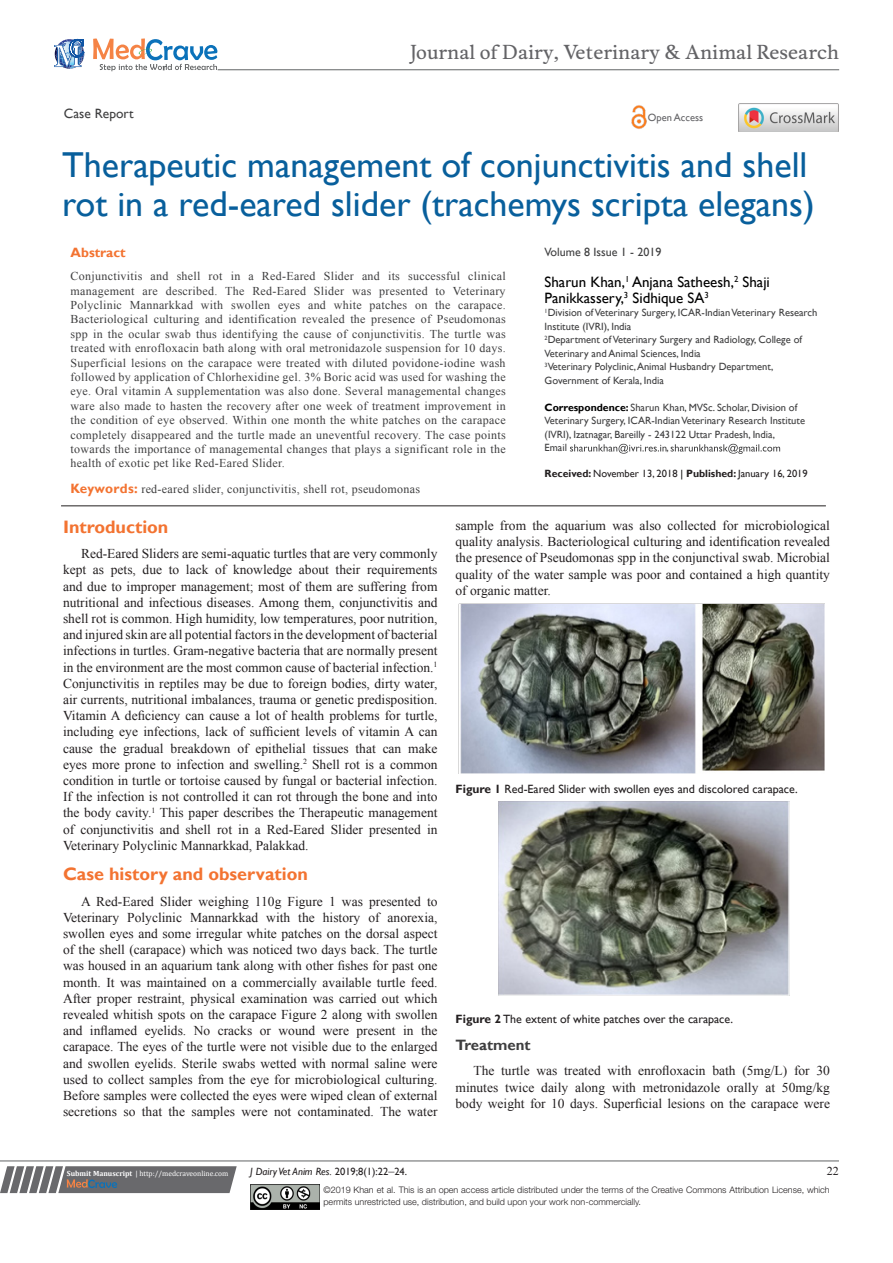
<style>
.page{position:relative;width:893px;height:1263px;background:#fff}
.page>*{position:absolute;margin:0;border:0;box-sizing:border-box;transform-origin:0 0}
.t1{font:36px/39px "Gill Sans";color:#085f9c}
.t2{font:18.6px "Musee";color:#636366}
.List_Paragraph{font:700 18px "Gill Sans";color:#f37331}
.t3{font:15px/16.2px "Gill Sans";color:#000}
.t4{font:700 15px "Gill Sans";color:#3e3e3f}
.t5{font:13.5px/16.2px "Times New Roman";color:#231f20;text-align:justify}
.t6{font:13.5px "Gill Sans";color:#3e3e3f}
.t7{font:700 13.5px "Gill Sans";color:#f37331}
.t8{font:12px/14.4px "Times New Roman";letter-spacing:.025em;color:#3e3e3f;text-align:justify}
.t9{font:12px "Gill Sans";color:#231f20}
.t10{font:12px "Gill Sans";color:#3e3e3f}
.t11{font:12px "Times New Roman";color:#231f20}
.t12{font:10.5px/13.5px "Gill Sans";color:#3e3e3f}
.t13{font:10.5px "Gill Sans";color:#231f20}
.t14{font:italic 10.5px "Gill Sans";color:#231f20}
.t15{font:10.5px "Gill Sans";color:#636366}
.t16{font:300 9px/12px "Helvetica Neue LT Std";color:#231f20}
.t17{font:7.5px "Cambria";color:#fff}
.s1{font-weight:700;color:#000}
.s2{font-weight:700}
.s3{color:#000}
.s4{font-family:"Gill Sans";font-weight:700;font-size:13.5px;color:#f37331}
.s5{font-style:normal}
.s6{font-family:"Times New Roman";font-style:normal;font-size:12px}
</style>
<div class="page">
<svg style="left:0;top:1166px;width:237px;height:27px;background:#78787a"></svg>
<hr style="left:0;top:1161px;width:839px;height:1px;background:#626465">
<hr style="left:61px;top:505px;width:765px;height:1px;background:#231f20">
<img style="left:250px;top:1185px;width:69px;height:24px">
<svg style="left:570px;top:444px;width:210px;height:10px"></svg>
<svg style="left:54px;top:39px;width:30px;height:30px"></svg>
<svg style="left:93px;top:38px;width:124px;height:33px"></svg>
<hr style="left:218px;top:70px;width:621px;height:1px;background:#626465">
<img style="left:631px;top:105px;width:16px;height:24px">
<img style="left:739px;top:104px;width:99px;height:28px">
<img style="left:458px;top:604px;width:367px;height:170px">
<img style="left:498px;top:801px;width:292px;height:195px">
<p class="t2" style="left:410px;top:41px;width:431px">Journal of Dairy, Veterinary &amp; Animal Research</p>
<p class="t6" style="left:64px;top:105px;width:71px">Case Report</p>
<p class="t15" style="left:648px;top:112px;width:57px">Open Access</p>
<p class="t1" style="left:62px;top:146px;width:754px">Therapeutic management of conjunctivitis and shell rot in a red-eared slider (trachemys scripta elegans)</p>
<p class="t10" style="left:545px;top:245px;width:118px">Volume 8 Issue 1 - 2019</p>
<p class="t3" style="left:545px;top:274px;width:227px">Sharun Khan,<sup>1</sup> Anjana Satheesh,<sup>2</sup> Shaji<br>Panikkassery,<sup>3</sup> Sidhique SA<sup>3</sup></p>
<p class="t12" style="left:545px;top:306px;width:274px"><sup>1</sup>Division of Veterinary Surgery, ICAR-Indian Veterinary Research<br>Institute (IVRI), India</p>
<p class="t12" style="left:545px;top:333px;width:259px"><sup>2</sup>Department of Veterinary Surgery and Radiology, College of<br>Veterinary and Animal Sciences, India</p>
<p class="t12" style="left:545px;top:360px;width:230px"><sup>3</sup>Veterinary Polyclinic, Animal Husbandry Department,<br>Government of Kerala, India</p>
<p class="t12" style="left:545px;top:401px;width:262px"><span class="s1">Correspondence:</span> Sharun Khan, MVSc. Scholar, Division of<br>Veterinary Surgery, ICAR-Indian Veterinary Research Institute (IVRI), Izatnagar, Bareilly - 243122 Uttar Pradesh, India,</p>
<p class="t12" style="left:545px;top:441px;width:24px">Email</p>
<p class="t12" style="left:666px;top:441px;width:4px">,</p>
<p class="t13" style="left:545px;top:467px;width:265px"><span class="s2">Received:</span> November 13, 2018 <span class="s3">|</span> <span class="s2">Published:</span> January 16, 2019</p>
<p class="t7" style="left:71px;top:244px;width:57px">Abstract</p>
<p class="t8" style="left:71px;top:269px;width:437px">Conjunctivitis and shell rot in a Red-Eared Slider and its successful clinical management are described. The Red-Eared Slider was presented to Veterinary Polyclinic Mannarkkad with swollen eyes and white patches on the carapace.<br>Bacteriological culturing and identification revealed the presence of Pseudomonas spp in the ocular swab thus identifying the cause of conjunctivitis. The turtle was treated with enrofloxacin bath along with oral metronidazole suspension for 10 days.<br>Superficial lesions on the carapace were treated with diluted povidone-iodine wash followed by application of Chlorhexidine gel. 3% Boric acid was used for washing the eye. Oral vitamin A supplementation was also done. Several managemental changes ware also made to hasten the recovery after one week of treatment improvement in the condition of eye observed. Within one month the white patches on the carapace completely disappeared and the turtle made an uneventful recovery. The case points towards the importance of managemental changes that plays a significant role in the health of exotic pet like Red-Eared Slider.</p>
<p class="t8" style="left:71px;top:481px;width:351px"><span class="s4">Keywords:</span> red-eared slider, conjunctivitis, shell rot, pseudomonas</p>
<p class="List_Paragraph" style="left:63px;top:516px;width:107px">Introduction</p>
<p class="t5" style="left:63px;top:545px;width:376px;text-indent:18px">Red-Eared Sliders are semi-aquatic turtles that are very commonly kept as pets, due to lack of knowledge about their requirements and due to improper management; most of them are suffering from nutritional and infectious diseases. Among them, conjunctivitis and shell rot is common. High humidity, low temperatures, poor nutrition, and injured skin are all potential factors in the development of bacterial infections in turtles. Gram-negative bacteria that are normally present in the environment are the most common cause of bacterial infection.<sup>1<br></sup>Conjunctivitis in reptiles may be due to foreign bodies, dirty water, air currents, nutritional imbalances, trauma or genetic predisposition.<br>Vitamin A deficiency can cause a lot of health problems for turtle, including eye infections, lack of sufficient levels of vitamin A can cause the gradual breakdown of epithelial tissues that can make eyes more prone to infection and swelling.<sup>2</sup> Shell rot is a common condition in turtle or tortoise caused by fungal or bacterial infection.<br>If the infection is not controlled it can rot through the bone and into the body cavity.<sup>1</sup> This paper describes the Therapeutic management of conjunctivitis and shell rot in a Red-Eared Slider presented in Veterinary Polyclinic Mannarkkad, Palakkad.</p>
<p class="List_Paragraph" style="left:63px;top:863px;width:246px">Case history and observation</p>
<p class="t5" style="left:63px;top:893px;width:376px;text-indent:18px">A Red-Eared Slider weighing 110g Figure 1 was presented to Veterinary Polyclinic Mannarkkad with the history of anorexia, swollen eyes and some irregular white patches on the dorsal aspect of the shell (carapace) which was noticed two days back. The turtle was housed in an aquarium tank along with other fishes for past one month. It was maintained on a commercially available turtle feed.<br>After proper restraint, physical examination was carried out which revealed whitish spots on the carapace Figure 2 along with swollen and inflamed eyelids. No cracks or wound were present in the carapace. The eyes of the turtle were not visible due to the enlarged and swollen eyelids. Sterile swabs wetted with normal saline were used to collect samples from the eye for microbiological culturing.<br>Before samples were collected the eyes were wiped clean of external secretions so that the samples were not contaminated. The water</p>
<p class="t5" style="left:455px;top:517px;width:376px">sample from the aquarium was also collected for microbiological quality analysis. Bacteriological culturing and identification revealed the presence of Pseudomonas spp in the conjunctival swab. Microbial quality of the water sample was poor and contained a high quantity of organic matter.</p>
<p class="t9" style="left:455px;top:782px;width:344px"><span class="s2">Figure 1</span> Red-Eared Slider with swollen eyes and discolored carapace.</p>
<p class="t9" style="left:455px;top:1012px;width:279px"><span class="s2">Figure 2</span> The extent of white patches over the carapace.</p>
<p class="t4" style="left:455px;top:1036px;width:77px">Treatment</p>
<p class="t5" style="left:455px;top:1062px;width:376px;text-indent:18px">The turtle was treated with enrofloxacin bath (5mg/L) for 30 minutes twice daily along with metronidazole orally at 50mg/kg body weight for 10 days. Superficial lesions on the carapace were</p>
<p class="t17" style="left:67px;top:1169px;width:163px"><span class="s2">Submit Manuscript</span> | http://medcraveonline.com</p>
<p class="t14" style="left:250px;top:1165px;width:158px">J Dairy Vet Anim Res. <span class="s5">2019;8(1):22</span><span class="s6">‒</span><span class="s5">24.</span></p>
<p class="t11" style="left:827px;top:1163px;width:13px">22</p>
<p class="t16" style="left:323px;top:1183px;width:508px">©2019 Khan et al. This is an open access article distributed under the terms of the Creative Commons Attribution License, which permits unrestricted use, distribution, and build upon your work non-commercially.</p>
</div>
